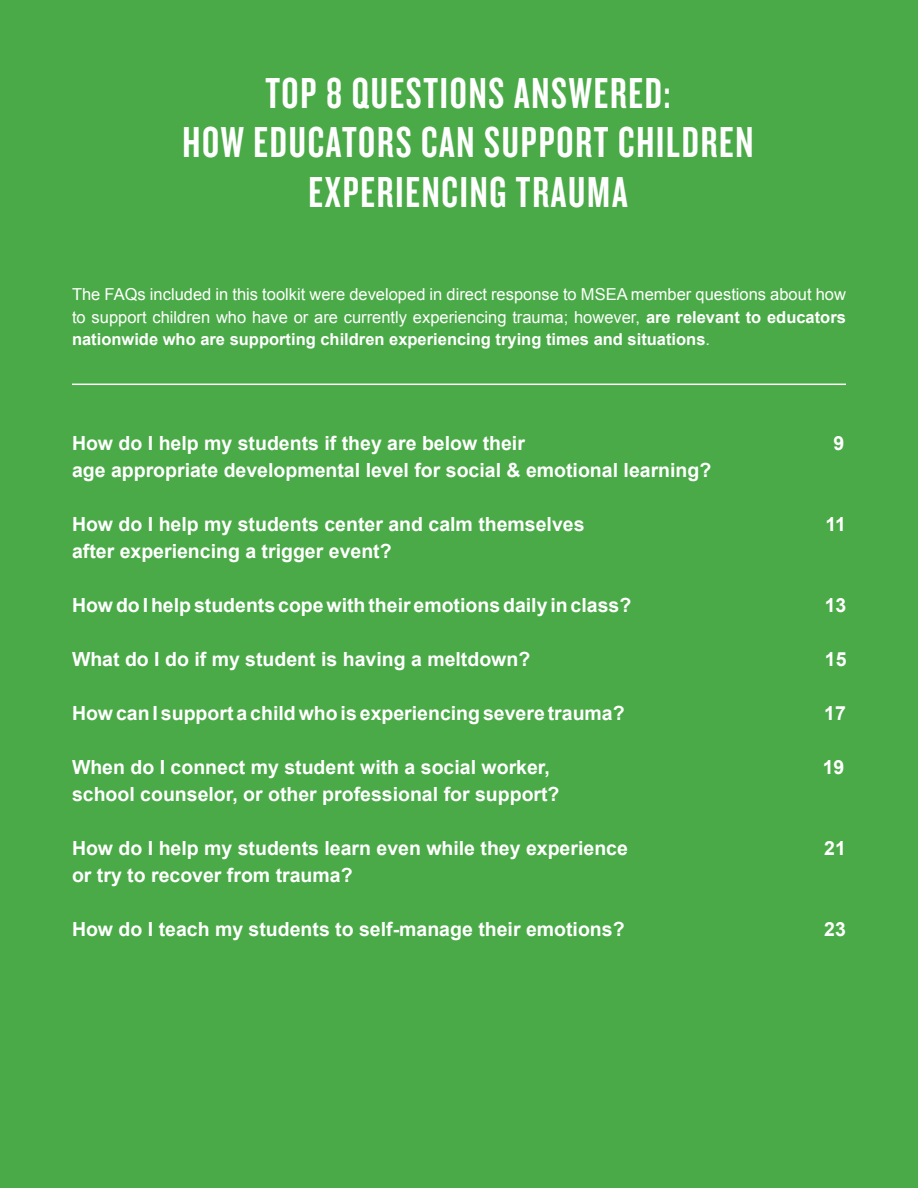
<style>
.page{position:relative;width:918px;height:1188px;background:#4aaa47}
.page>*{position:absolute;margin:0;border:0;box-sizing:border-box;transform-origin:0 0}
.t1{font:45px "Knockout 48 Featherweight";letter-spacing:.04em;color:#fff}
.t2{font:700 19.5px "Arial";color:#fff}
.t3{font:16.5px/22.5px "Arial";color:#fff;text-align:justify}
.s1{font-weight:700}
</style>
<div class="page">
<hr style="left:72px;top:384px;width:774px;height:1px;background:#fff">
<p class="t1" style="left:265px;top:66px;width:407px">TOP 8 QUESTIONS ANSWERED:</p>
<p class="t1" style="left:182px;top:115px;width:573px">HOW EDUCATORS CAN SUPPORT CHILDREN</p>
<p class="t1" style="left:308px;top:165px;width:321px">EXPERIENCING TRAUMA</p>
<p class="t3" style="left:72px;top:283px;width:775px">The FAQs included in this toolkit were developed in direct response to MSEA member questions about how to support children who have or are currently experiencing trauma; however, <span class="s1">are relevant to educators nationwide who are supporting children experiencing trying times and situations</span>.</p>
<p class="t2" style="left:72px;top:430px;width:454px">How do I help my students if they are below their</p>
<p class="t2" style="left:833px;top:430px;width:12px">9</p>
<p class="t2" style="left:72px;top:457px;width:641px">age appropriate developmental level for social &amp; emotional learning?</p>
<p class="t2" style="left:72px;top:511px;width:514px">How do I help my students center and calm themselves</p>
<p class="t2" style="left:825px;top:511px;width:22px">11</p>
<p class="t2" style="left:72px;top:538px;width:321px">after experiencing a trigger event?</p>
<p class="t2" style="left:72px;top:592px;width:561px">How do I help students cope with their emotions daily in class?</p>
<p class="t2" style="left:825px;top:592px;width:23px">13</p>
<p class="t2" style="left:72px;top:646px;width:460px">What do I do if my student is having a meltdown?</p>
<p class="t2" style="left:825px;top:646px;width:23px">15</p>
<p class="t2" style="left:72px;top:700px;width:554px">How can I support a child who is experiencing severe trauma?</p>
<p class="t2" style="left:824px;top:700px;width:23px">17</p>
<p class="t2" style="left:72px;top:754px;width:479px">When do I connect my student with a social worker,</p>
<p class="t2" style="left:823px;top:754px;width:23px">19</p>
<p class="t2" style="left:72px;top:781px;width:489px">school counselor, or other professional for support?</p>
<p class="t2" style="left:72px;top:835px;width:557px">How do I help my students learn even while they experience</p>
<p class="t2" style="left:824px;top:835px;width:23px">21</p>
<p class="t2" style="left:72px;top:862px;width:282px">or try to recover from trauma?</p>
<p class="t2" style="left:72px;top:916px;width:554px">How do I teach my students to self-manage their emotions?</p>
<p class="t2" style="left:824px;top:916px;width:23px">23</p>
</div>
